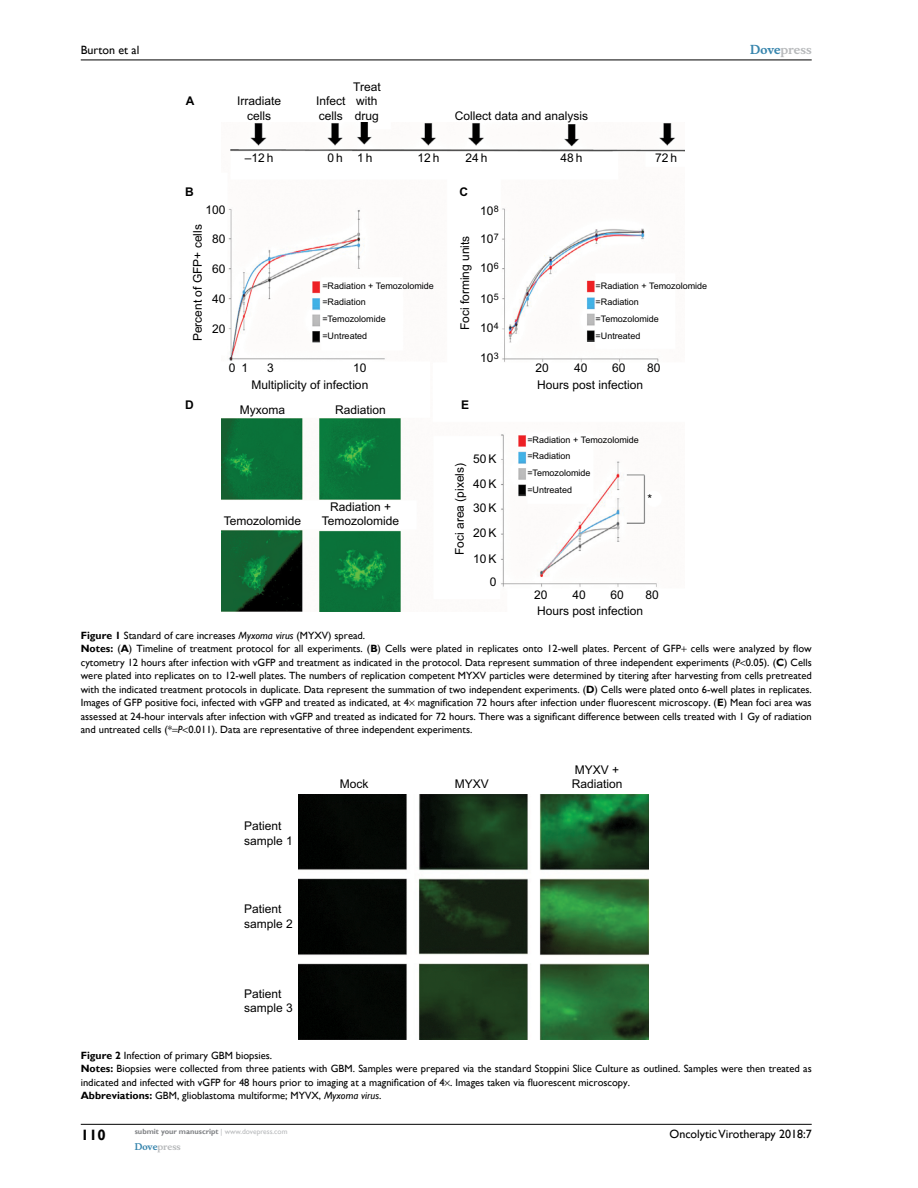
<style>
.page{position:relative;width:918px;height:1188px;background:#fff}
.page>*{position:absolute;margin:0;border:0;box-sizing:border-box;transform-origin:0 0}
.t1{font:700 15px "Gill Sans";color:#000}
.t2{font:12px/14.4px "Arial";color:#000}
.t3{font:12px "Gill Sans";color:#000}
.t4{font:700 12px "Musee";color:#b8babc}
.t5{font:700 12px "Arial";color:#000}
.t6{font:10.5px/13.5px "Gill Sans";color:#000}
.t7{font:9px/16.6px "Arial";color:#000}
.t8{font:700 9px "Musee";color:#b8babc}
.t9{font:700 7.5px "Gill Sans";color:#808285}
.s1{color:#3785ad}
.s2{font-weight:700}
.s3{font-style:italic}
.s4{font-weight:400;color:#b8babc}
</style>
<div class="page">
<hr style="left:81px;top:1124px;width:731px;height:1px;background:#000">
<hr style="left:81px;top:60px;width:731px;height:1px;background:#000">
<img style="left:222px;top:122px;width:463px;height:489px">
<img style="left:298px;top:794px;width:350px;height:245px">
<p class="t3" style="left:81px;top:43px;width:60px">Burton et al</p>
<p class="t5" style="left:186px;top:92px;width:10px">A</p>
<p class="t5" style="left:185px;top:183px;width:10px">B</p>
<p class="t2" style="left:353px;top:81px;width:29px">Treat with drug</p>
<p class="t2" style="left:237px;top:95px;width:46px;text-align:center">Irradiate cells</p>
<p class="t2" style="left:316px;top:95px;width:31px">Infect cells</p>
<p class="t2" style="left:455px;top:110px;width:135px">Collect data and analysis</p>
<p class="t2" style="left:245px;top:152px;width:30px">–12 h</p>
<p class="t2" style="left:327px;top:152px;width:47px">0h 1h</p>
<p class="t2" style="left:418px;top:152px;width:24px">12h</p>
<p class="t2" style="left:465px;top:152px;width:24px">24h</p>
<p class="t2" style="left:560px;top:152px;width:24px">48h</p>
<p class="t2" style="left:655px;top:152px;width:24px">72h</p>
<p class="t5" style="left:459px;top:183px;width:10px">C</p>
<p class="t2" style="left:206px;top:203px;width:22px">100</p>
<p class="t2" style="left:480px;top:205px;width:20px">10<sup>8</sup></p>
<p class="t2" style="left:191px;top:341px;width:119px;rotate:-90deg">Percent of GFP+ cells</p>
<p class="t2" style="left:212px;top:233px;width:15px">80</p>
<p class="t2" style="left:212px;top:262px;width:15px">60</p>
<p class="t2" style="left:212px;top:292px;width:15px">40</p>
<p class="t2" style="left:212px;top:322px;width:15px">20</p>
<p class="t7" style="left:322px;top:278px;width:113px">=Radiation + Temozolomide =Radiation<br>=Temozolomide<br>=Untreated</p>
<p class="t2" style="left:459px;top:330px;width:96px;rotate:-90deg">Foci forming units</p>
<p class="t2" style="left:229px;top:362px;width:21px">0 1</p>
<p class="t2" style="left:267px;top:362px;width:8px">3</p>
<p class="t2" style="left:252px;top:360px;width:118px;line-height:17.4px;text-align:right">10<br>Multiplicity of infection</p>
<p class="t2" style="left:240px;top:403px;width:47px">Myxoma</p>
<p class="t5" style="left:185px;top:397px;width:10px">D</p>
<p class="t5" style="left:461px;top:397px;width:10px">E</p>
<p class="t2" style="left:335px;top:403px;width:52px">Radiation</p>
<p class="t2" style="left:480px;top:233px;width:20px">10<sup>7</sup></p>
<p class="t2" style="left:480px;top:262px;width:20px">10<sup>6</sup></p>
<p class="t2" style="left:480px;top:292px;width:20px">10<sup>5</sup></p>
<p class="t2" style="left:480px;top:322px;width:20px">10<sup>4</sup></p>
<p class="t2" style="left:480px;top:351px;width:20px">10<sup>3</sup></p>
<p class="t2" style="left:224px;top:515px;width:79px">Temozolomide</p>
<p class="t2" style="left:322px;top:501px;width:79px;text-align:center">Radiation +<br>Temozolomide</p>
<p class="t2" style="left:473px;top:452px;width:25px">50K</p>
<p class="t2" style="left:454px;top:555px;width:94px;rotate:-90deg">Foci area (pixels)</p>
<p class="t2" style="left:473px;top:477px;width:25px">40K</p>
<p class="t2" style="left:473px;top:502px;width:25px">30K</p>
<p class="t2" style="left:473px;top:527px;width:25px">20K</p>
<p class="t2" style="left:473px;top:552px;width:25px">10K</p>
<p class="t2" style="left:490px;top:576px;width:8px">0</p>
<p class="t7" style="left:596px;top:278px;width:113px">=Radiation + Temozolomide =Radiation<br>=Temozolomide<br>=Untreated</p>
<p class="t2" style="left:535px;top:362px;width:15px">20</p>
<p class="t2" style="left:537px;top:361px;width:108px;line-height:17px;text-indent:37px">40<br>Hours post infection</p>
<p class="t2" style="left:612px;top:362px;width:15px">60</p>
<p class="t2" style="left:647px;top:362px;width:15px">80</p>
<p class="t7" style="left:527px;top:432px;width:113px">=Radiation + Temozolomide =Radiation<br>=Temozolomide<br>=Untreated</p>
<p class="t2" style="left:647px;top:493px;width:6px">*</p>
<p class="t2" style="left:534px;top:589px;width:15px">20</p>
<p class="t2" style="left:572px;top:589px;width:15px">40</p>
<p class="t2" style="left:611px;top:589px;width:15px">60</p>
<p class="t2" style="left:645px;top:589px;width:15px">80</p>
<p class="t2" style="left:537px;top:605px;width:108px">Hours post infection</p>
<p class="t4" style="left:750px;top:43px;width:63px"><span class="s1">Dove</span>press</p>
<p class="t6" style="left:81px;top:628px;width:732px"><span class="s2">Figure 1</span> Standard of care increases <span class="s3">Myxoma virus</span> (MYXV) spread.<br><span class="s2">Notes:</span> (<span class="s2">A</span>) Timeline of treatment protocol for all experiments. (<span class="s2">B</span>) Cells were plated in replicates onto 12-well plates. Percent of GFP cells were analyzed by flow cytometry 12 hours after infection with vGFP and treatment as indicated in the protocol. Data represent summation of three independent experiments (<span class="s3">P</span> 0.05). (<span class="s2">C</span>) Cells were plated into replicates on to 12-well plates. The numbers of replication competent MYXV particles were determined by titering after harvesting from cells pretreated with the indicated treatment protocols in duplicate. Data represent the summation of two independent experiments. (<span class="s2">D</span>) Cells were plated onto 6-well plates in replicates.<br>Images of GFP positive foci, infected with vGFP and treated as indicated, at 4 magnification 72 hours after infection under fluorescent microscopy. (<span class="s2">E</span>) Mean foci area was assessed at 24-hour intervals after infection with vGFP and treated as indicated for 72 hours. There was a significant difference between cells treated with 1 Gy of radiation and untreated cells (* <span class="s3">P</span> 0.011). Data are representative of three independent experiments.</p>
<p class="t2" style="left:244px;top:819px;width:50px">Patient sample 1</p>
<p class="t2" style="left:244px;top:902px;width:50px">Patient sample 2</p>
<p class="t2" style="left:244px;top:986px;width:50px">Patient sample 3</p>
<p class="t2" style="left:340px;top:777px;width:30px">Mock</p>
<p class="t2" style="left:455px;top:777px;width:36px">MYXV</p>
<p class="t2" style="left:572px;top:762px;width:52px">MYXV +<br>Radiation</p>
<p class="t6" style="left:81px;top:1049px;width:732px"><span class="s2">Figure 2</span> Infection of primary GBM biopsies.<br><span class="s2">Notes:</span> Biopsies were collected from three patients with GBM. Samples were prepared via the standard Stoppini Slice Culture as outlined. Samples were then treated as indicated and infected with vGFP for 48 hours prior to imaging at a magnification of 4 . Images taken via fluorescent microscopy.<br><span class="s2">Abbreviations:</span> GBM, glioblastoma multiforme; MYVX, <span class="s3">Myxoma virus</span>.</p>
<h1 class="t1" style="left:81px;top:1126px;width:26px">110</h1>
<p class="t9" style="left:135px;top:1127px;width:154px">submit your manuscript <span class="s4">| www.dovepress.com</span></p>
<p class="t8" style="left:135px;top:1141px;width:48px"><span class="s1">Dove</span>press</p>
<p class="t3" style="left:670px;top:1127px;width:144px">Oncolytic Virotherapy 2018:7</p>
</div>
